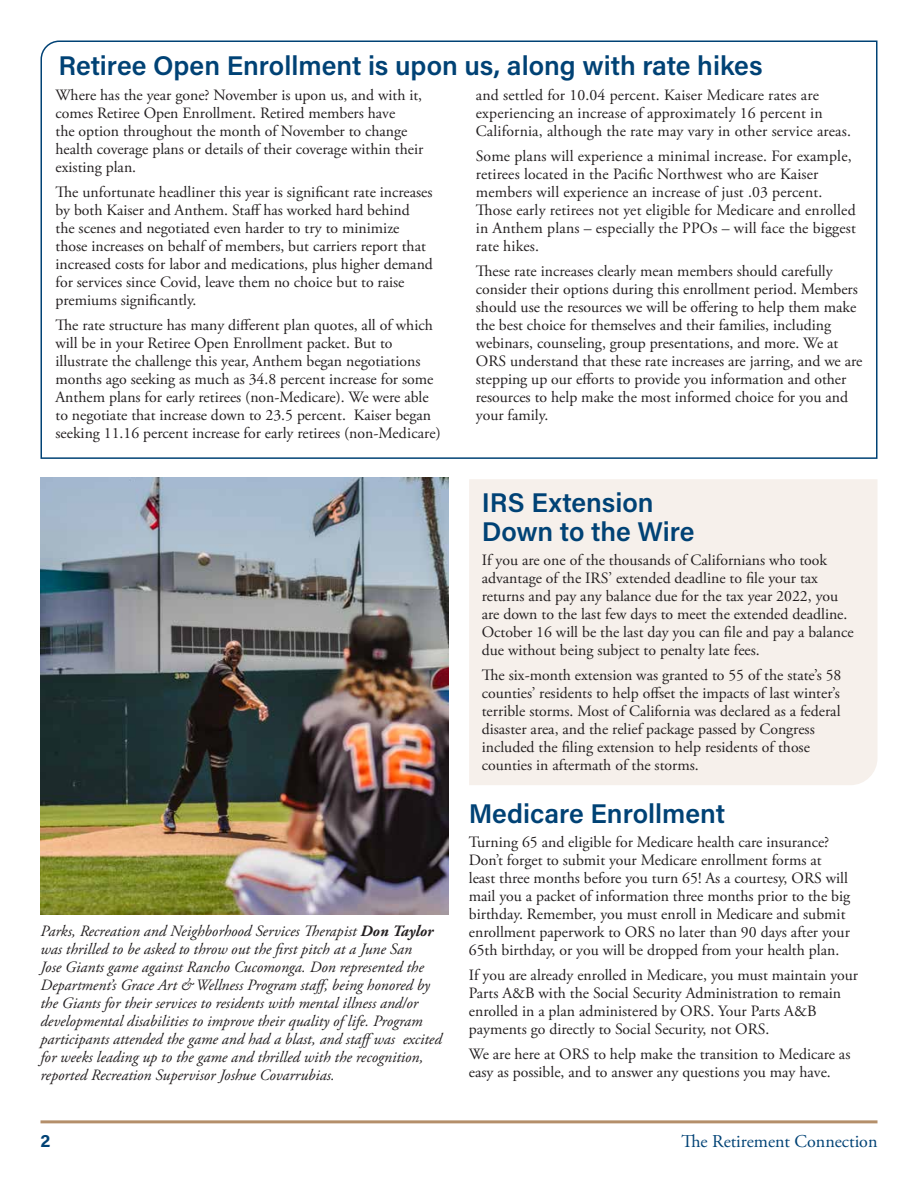
<style>
.page{position:relative;width:918px;height:1188px;background:#fff}
.page>*{position:absolute;margin:0;border:0;box-sizing:border-box;transform-origin:0 0}
.Article_Title{font:600 27px/28.5px "Acumin Pro";color:#004275}
.t1{font:18px "Adobe Garamond Pro";color:#004275}
.t2{font:700 18px "Acumin Pro";color:#004275}
.Body{font:15.75px/18px "Adobe Garamond Pro";color:#231f20}
.Body-2{font:italic 15.75px/18px "Adobe Garamond Pro";color:#231f20}
.s1{font-weight:700}
</style>
<div class="page">
<hr style="left:40px;top:1120px;width:838px;height:3px;background:#b48f6a">
<div style="left:469px;top:479px;width:409px;height:306px;background:#f6f0eb"></div>
<svg style="left:40px;top:40px;width:838px;height:419px"></svg>
<img style="left:40px;top:477px;width:409px;height:437px">
<p class="Article_Title" style="left:58px;top:50px;width:706px">Retiree Open Enrollment is upon us, along with rate hikes</p>
<p class="Body" style="left:56px;top:87px;width:369px">Where has the year gone? November is upon us, and with it, comes Retiree Open Enrollment. Retired members have<br>the option throughout the month of November to change health coverage plans or details of their coverage within their existing plan.</p>
<p class="Body" style="left:56px;top:183px;width:379px">The unfortunate headliner this year is significant rate increases by both Kaiser and Anthem. Staff has worked hard behind the scenes and negotiated even harder to try to minimize those increases on behalf of members, but carriers report that increased costs for labor and medications, plus higher demand for services since Covid, leave them no choice but to raise premiums significantly.</p>
<p class="Body" style="left:56px;top:316px;width:387px">The rate structure has many different plan quotes, all of which will be in your Retiree Open Enrollment packet. But to illustrate the challenge this year, Anthem began negotiations months ago seeking as much as 34.8 percent increase for some Anthem plans for early retirees (non-Medicare). We were able to negotiate that increase down to 23.5 percent. Kaiser began seeking 11.16 percent increase for early retirees (non-Medicare)</p>
<p class="Body" style="left:476px;top:87px;width:377px">and settled for 10.04 percent. Kaiser Medicare rates are experiencing an increase of approximately 16 percent in<br>California, although the rate may vary in other service areas.</p>
<p class="Body" style="left:476px;top:147px;width:382px">Some plans will experience a minimal increase. For example, retirees located in the Pacific Northwest who are Kaiser members will experience an increase of just .03 percent.<br>Those early retirees not yet eligible for Medicare and enrolled in Anthem plans – especially the PPOs – will face the biggest rate hikes.</p>
<p class="Body" style="left:476px;top:262px;width:388px">These rate increases clearly mean members should carefully consider their options during this enrollment period. Members should use the resources we will be offering to help them make the best choice for themselves and their families, including webinars, counseling, group presentations, and more. We at ORS understand that these rate increases are jarring, and we are stepping up our efforts to provide you information and other resources to help make the most informed choice for you and your family.</p>
<p class="Body-2" style="left:40px;top:923px;width:403px">Parks, Recreation and Neighborhood Services Therapist <span class="s1">Don Taylor </span>was thrilled to be asked to throw out the first pitch at a June San<br>Jose Giants game against Rancho Cucomonga. Don represented the Department’s Grace Art &amp; Wellness Program staff, being honored by the Giants for their services to residents with mental illness and/or developmental disabilities to improve their quality of life. Program participants attended the game and had a blast, and staffwas excited for weeks leading up to the game and thrilled with the recognition, reported Recreation Supervisor Joshue Covarrubias.</p>
<p class="Article_Title" style="left:482px;top:487px;width:214px">IRS Extension<br>Down to the Wire</p>
<p class="Body" style="left:482px;top:552px;width:373px">If you are one of the thousands of Californians who took advantage of the IRS’ extended deadline to file your tax returns and pay any balance due for the tax year 2022, you are down to the last few days to meet the extended deadline.<br>October 16 will be the last day you can file and pay a balance due without being subject to penalty late fees.</p>
<p class="Body" style="left:482px;top:667px;width:361px">The six-month extension was granted to 55 of the state’s 58 counties’ residents to help offset the impacts of last winter’s terrible storms. Most of California was declared as a federal disaster area, and the relief package passed by Congress included the filing extension to help residents of those counties in aftermath of the storms.</p>
<p class="Article_Title" style="left:469px;top:798px;width:258px">Medicare Enrollment</p>
<p class="Body" style="left:469px;top:834px;width:383px">Turning 65 and eligible for Medicare health care insurance?<br>Don’t forget to submit your Medicare enrollment forms at least three months before you turn 65! As a courtesy, ORS will mail you a packet of information three months prior to the big birthday. Remember, you must enroll in Medicare and submit enrollment paperwork to ORS no later than 90 days after your 65th birthday, or you will be dropped from your health plan.</p>
<p class="Body" style="left:469px;top:967px;width:391px">If you are already enrolled in Medicare, you must maintain your Parts A&amp;B with the Social Security Administration to remain enrolled in a plan administered by ORS. Your Parts A&amp;B payments go directly to Social Security, not ORS.</p>
<p class="Body" style="left:469px;top:1045px;width:383px">We are here at ORS to help make the transition to Medicare as easy as possible, and to answer any questions you may have.</p>
<p class="t2" style="left:40px;top:1128px;width:11px">2</p>
<p class="t1" style="left:681px;top:1130px;width:198px">The Retirement Connection</p>
</div>
